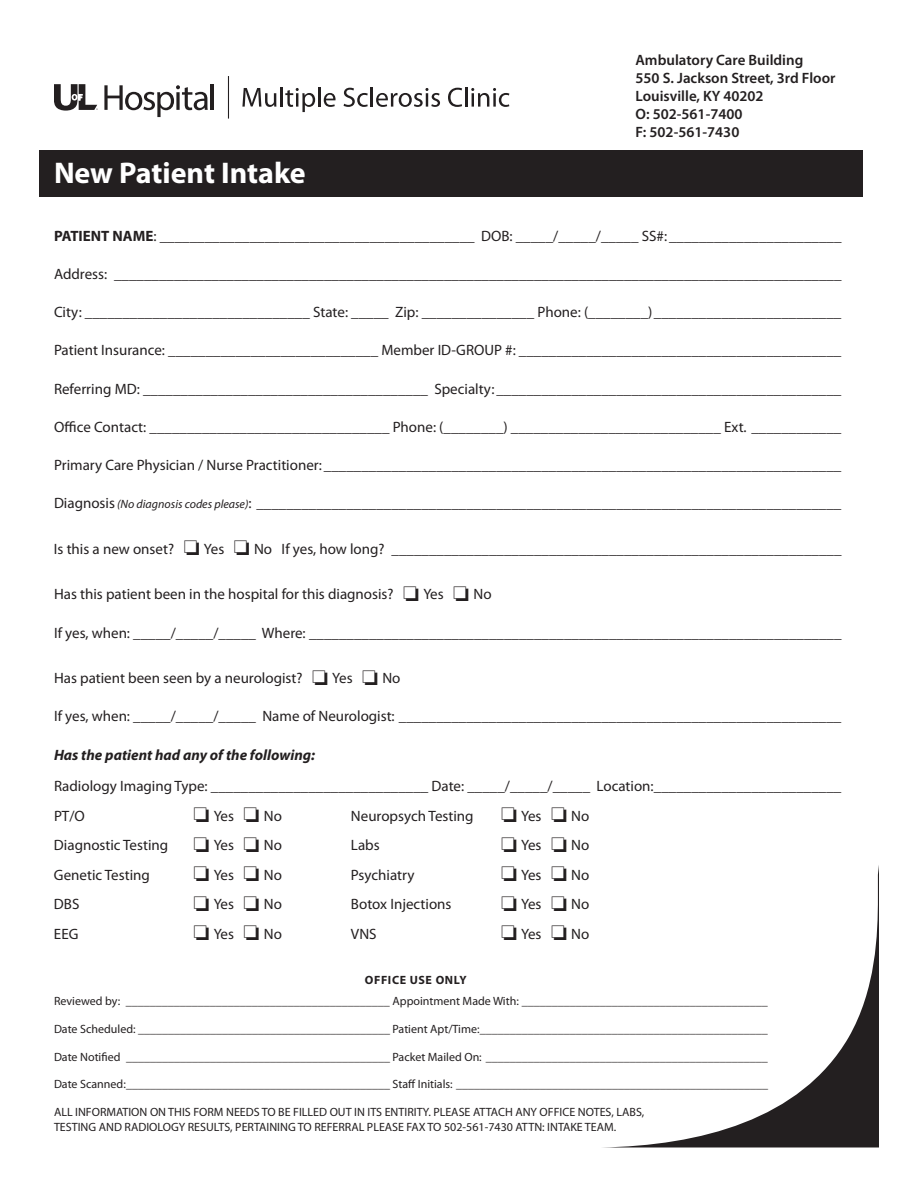
<style>
.page{position:relative;width:918px;height:1188px;background:#fff}
.page>*{position:absolute;margin:0;border:0;box-sizing:border-box;transform-origin:0 0}
.t1{font:700 30px "Myriad Pro";letter-spacing:-.005em;color:#fff}
.t2{font:15px/29.5px "Myriad Pro";color:#231f20}
.t3{font:600 15px/18px "Myriad Pro";color:#231f20}
.t4{font:italic 700 15px "Myriad Pro";color:#231f20}
.t5{font:12px/14.4px "Myriad Pro";color:#231f20}
.t6{font:700 12px "Myriad Pro";letter-spacing:.05em;color:#231f20}
.s1{font-weight:700}
.s2{font-style:italic;font-size:12px}
</style>
<div class="page">
<svg style="left:617px;top:865px;width:262px;height:282px"></svg>
<div style="left:39px;top:151px;width:823px;height:46px;background:#231f20"></div>
<svg style="left:54px;top:84px;width:44px;height:27px"></svg>
<hr style="left:228px;top:76px;width:1px;height:43px;background:#231f20">
<svg style="left:104px;top:85px;width:104px;height:32px"></svg>
<hr style="left:211px;top:84px;width:3px;height:26px;background:#231f20">
<svg style="left:242px;top:88px;width:34px;height:19px"></svg>
<hr style="left:280px;top:87px;width:3px;height:20px;background:#231f20">
<svg style="left:285px;top:88px;width:30px;height:24px"></svg>
<hr style="left:318px;top:87px;width:3px;height:20px;background:#231f20">
<svg style="left:324px;top:93px;width:12px;height:14px"></svg>
<svg style="left:344px;top:88px;width:24px;height:19px"></svg>
<hr style="left:371px;top:87px;width:2px;height:20px;background:#231f20">
<svg style="left:376px;top:88px;width:64px;height:19px"></svg>
<svg style="left:448px;top:88px;width:14px;height:19px"></svg>
<hr style="left:465px;top:87px;width:2px;height:20px;background:#231f20">
<svg style="left:471px;top:88px;width:38px;height:19px"></svg>
<h1 class="t1" style="left:54px;top:154px;width:253px">New Patient Intake</h1>
<p class="t3" style="left:636px;top:51px;width:201px">Ambulatory Care Building<br>550 S. Jackson Street, 3rd Floor<br>Louisville, KY 40202<br>O: 502-561-7400<br>F: 502-561-7430</p>
<p class="t2" style="left:54px;top:221px;width:789px"><span class="s1">PATIENT NAME</span>: __________________________________________ DOB: _____/_____/_____ SS#: _______________________</p>
<p class="t2" style="left:54px;top:259px;width:789px">Address: _________________________________________________________________________________________________</p>
<p class="t2" style="left:54px;top:297px;width:789px">City: ______________________________ State: _____ Zip: _______________ Phone: (________)_________________________</p>
<p class="t2" style="left:54px;top:335px;width:789px">Patient Insurance: ____________________________ Member ID-GROUP #: ___________________________________________</p>
<p class="t2" style="left:54px;top:374px;width:789px">Referring MD: ______________________________________ Specialty: ______________________________________________</p>
<p class="t2" style="left:54px;top:412px;width:789px">Office Contact: ________________________________ Phone: (________) ____________________________ Ext. ____________</p>
<p class="t2" style="left:54px;top:450px;width:789px">Primary Care Physician / Nurse Practitioner: _____________________________________________________________________</p>
<p class="t2" style="left:54px;top:488px;width:789px">Diagnosis <span class="s2">(No diagnosis codes please)</span>: ______________________________________________________________________________</p>
<p class="t2" style="left:54px;top:534px;width:789px">Is this a new onset? □ Yes □ No If yes, how long? ____________________________________________________________</p>
<p class="t2" style="left:54px;top:579px;width:439px">Has this patient been in the hospital for this diagnosis? □ Yes □ No</p>
<p class="t2" style="left:54px;top:618px;width:789px">If yes, when: _____/_____/_____ Where: _______________________________________________________________________</p>
<p class="t2" style="left:54px;top:663px;width:348px">Has patient been seen by a neurologist? □ Yes □ No</p>
<p class="t2" style="left:54px;top:701px;width:789px">If yes, when: _____/_____/_____ Name of Neurologist: ___________________________________________________________</p>
<p class="t4" style="left:54px;top:745px;width:263px">Has the patient had any of the following:</p>
<p class="t2" style="left:54px;top:771px;width:789px">Radiology Imaging Type: _____________________________ Date: _____/_____/_____ Location:_________________________<br>PT/O</p>
<p class="t2" style="left:194px;top:801px;width:90px">□ Yes □ No</p>
<p class="t2" style="left:351px;top:801px;width:124px">Neuropsych Testing</p>
<p class="t2" style="left:501px;top:801px;width:90px">□ Yes □ No</p>
<p class="t2" style="left:54px;top:830px;width:229px">Diagnostic Testing □ Yes □ No</p>
<p class="t2" style="left:351px;top:830px;width:30px">Labs</p>
<p class="t2" style="left:501px;top:830px;width:90px">□ Yes □ No</p>
<p class="t2" style="left:54px;top:860px;width:97px">Genetic Testing</p>
<p class="t2" style="left:194px;top:860px;width:90px">□ Yes □ No</p>
<p class="t2" style="left:351px;top:860px;width:65px">Psychiatry</p>
<p class="t2" style="left:501px;top:860px;width:90px">□ Yes □ No</p>
<p class="t2" style="left:54px;top:889px;width:27px">DBS</p>
<p class="t2" style="left:194px;top:889px;width:90px">□ Yes □ No</p>
<p class="t2" style="left:351px;top:889px;width:102px">Botox Injections</p>
<p class="t2" style="left:501px;top:889px;width:90px">□ Yes □ No</p>
<p class="t2" style="left:54px;top:919px;width:26px">EEG</p>
<p class="t2" style="left:194px;top:919px;width:90px">□ Yes □ No</p>
<p class="t2" style="left:351px;top:919px;width:27px">VNS</p>
<p class="t2" style="left:501px;top:919px;width:90px">□ Yes □ No</p>
<p class="t6" style="left:365px;top:972px;width:103px">OFFICE USE ONLY</p>
<p class="t5" style="left:54px;top:993px;width:715px">Reviewed by: ____________________________________________ Appointment Made With: _________________________________________</p>
<p class="t5" style="left:54px;top:1021px;width:715px">Date Scheduled: __________________________________________ Patient Apt/Time:________________________________________________</p>
<p class="t5" style="left:54px;top:1049px;width:715px">Date Notified ____________________________________________ Packet Mailed On: _______________________________________________</p>
<p class="t5" style="left:54px;top:1077px;width:715px">Date Scanned:____________________________________________ Staff Initials: ____________________________________________________</p>
<p class="t5" style="left:54px;top:1105px;width:592px">ALL INFORMATION ON THIS FORM NEEDS TO BE FILLED OUT IN ITS ENTIRITY. PLEASE ATTACH ANY OFFICE NOTES, LABS,<br>TESTING AND RADIOLOGY RESULTS, PERTAINING TO REFERRAL PLEASE FAX TO 502-561-7430 ATTN: INTAKE TEAM.</p>
</div>
